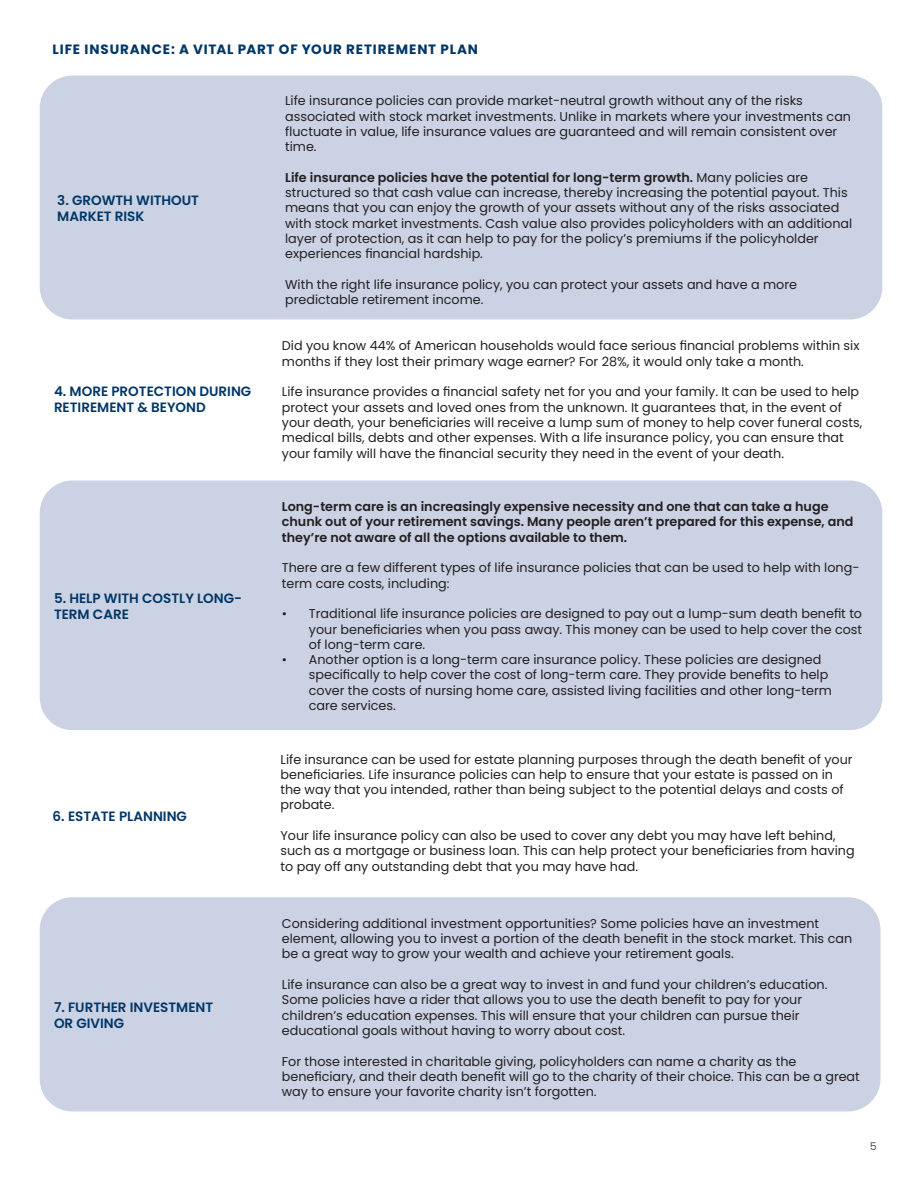
<style>
.page{position:relative;width:918px;height:1188px;background:#fff}
.page>*{position:absolute;margin:0;border:0;box-sizing:border-box;transform-origin:0 0}
.t1{font:600 13.5px/16.2px "Poppins";color:#003667}
.t2{font:700 13.5px "Poppins";letter-spacing:.06em;color:#003667}
.t3{font:12.75px/15.3px "Poppins";color:#231f20}
.t4{font:600 12.75px/15.3px "Poppins";color:#231f20}
.t5{font:300 10.5px "Poppins";color:#231f20}
.s1{font-weight:600}
</style>
<div class="page">
<div style="left:40px;top:76px;width:842px;height:243px;background:#cad2e3;border-radius:32px"></div>
<div style="left:40px;top:481px;width:842px;height:249px;background:#cad2e3;border-radius:32px"></div>
<div style="left:40px;top:897px;width:841px;height:214px;background:#cad2e3;border-radius:32px"></div>
<p class="t2" style="left:53px;top:41px;width:427px">LIFE INSURANCE: A VITAL PART OF YOUR RETIREMENT PLAN</p>
<p class="t1" style="left:57px;top:192px;width:143px">3. GROWTH WITHOUT</p>
<p class="t1" style="left:57px;top:208px;width:89px">MARKET RISK</p>
<p class="t1" style="left:54px;top:383px;width:199px">4. MORE PROTECTION DURING<br>RETIREMENT &amp; BEYOND</p>
<p class="t1" style="left:54px;top:590px;width:190px">5. HELP WITH COSTLY LONG-<br>TERM CARE</p>
<p class="t1" style="left:53px;top:808px;width:136px">6. ESTATE PLANNING</p>
<p class="t3" style="left:285px;top:93px;width:567px">Life insurance policies can provide market-neutral growth without any of the risks associated with stock market investments. Unlike in markets where your investments can fluctuate in value, life insurance values are guaranteed and will remain consistent over time.</p>
<p class="t3" style="left:285px;top:170px;width:569px"><span class="s1">Life insurance policies have the potential for long-term growth.</span> Many policies are structured so that cash value can increase, thereby increasing the potential payout. This means that you can enjoy the growth of your assets without any of the risks associated with stock market investments. Cash value also provides policyholders with an additional layer of protection, as it can help to pay for the policy’s premiums if the policyholder experiences financial hardship.</p>
<p class="t3" style="left:285px;top:277px;width:513px">With the right life insurance policy, you can protect your assets and have a more predictable retirement income.</p>
<p class="t3" style="left:282px;top:338px;width:579px">Did you know 44% of American households would face serious financial problems within six months if they lost their primary wage earner? For 28%, it would only take a month.</p>
<p class="t3" style="left:282px;top:384px;width:582px">Life insurance provides a financial safety net for you and your family. It can be used to help protect your assets and loved ones from the unknown. It guarantees that, in the event of your death, your beneficiaries will receive a lump sum of money to help cover funeral costs, medical bills, debts and other expenses. With a life insurance policy, you can ensure that your family will have the financial security they need in the event of your death.</p>
<p class="t4" style="left:282px;top:499px;width:573px">Long-term care is an increasingly expensive necessity and one that can take a huge chunk out of your retirement savings. Many people aren’t prepared for this expense, and they’re not aware of all the options available to them.</p>
<p class="t3" style="left:282px;top:560px;width:579px">There are a few different types of life insurance policies that can be used to help with long&shy;term care costs, including:</p>
<p class="t3" style="left:309px;top:606px;width:555px;text-align:justify;text-indent:-27px">• Traditional life insurance policies are designed to pay out a lump-sum death benefit to your beneficiaries when you pass away. This money can be used to help cover the cost of long-term care.</p>
<p class="t3" style="left:309px;top:652px;width:525px;text-indent:-27px">• Another option is a long-term care insurance policy. These policies are designed specifically to help cover the cost of long-term care. They provide benefits to help cover the costs of nursing home care, assisted living facilities and other long-term care services.</p>
<p class="t3" style="left:281px;top:752px;width:574px">Life insurance can be used for estate planning purposes through the death benefit of your beneficiaries. Life insurance policies can help to ensure that your estate is passed on in the way that you intended, rather than being subject to the potential delays and costs of probate.</p>
<p class="t3" style="left:281px;top:828px;width:576px">Your life insurance policy can also be used to cover any debt you may have left behind, such as a mortgage or business loan. This can help protect your beneficiaries from having to pay off any outstanding debt that you may have had.</p>
<p class="t1" style="left:54px;top:999px;width:161px">7. FURTHER INVESTMENT</p>
<p class="t1" style="left:54px;top:1015px;width:72px">OR GIVING</p>
<p class="t3" style="left:282px;top:916px;width:572px">Considering additional investment opportunities? Some policies have an investment element, allowing you to invest a portion of the death benefit in the stock market. This can be a great way to grow your wealth and achieve your retirement goals.</p>
<p class="t3" style="left:282px;top:977px;width:547px">Life insurance can also be a great way to invest in and fund your children’s education.<br>Some policies have a rider that allows you to use the death benefit to pay for your children’s education expenses. This will ensure that your children can pursue their educational goals without having to worry about cost.</p>
<p class="t3" style="left:282px;top:1054px;width:580px">For those interested in charitable giving, policyholders can name a charity as the beneficiary, and their death benefit will go to the charity of their choice. This can be a great way to ensure your favorite charity isn’t forgotten.</p>
<p class="t5" style="left:870px;top:1140px;width:8px">5</p>
</div>
